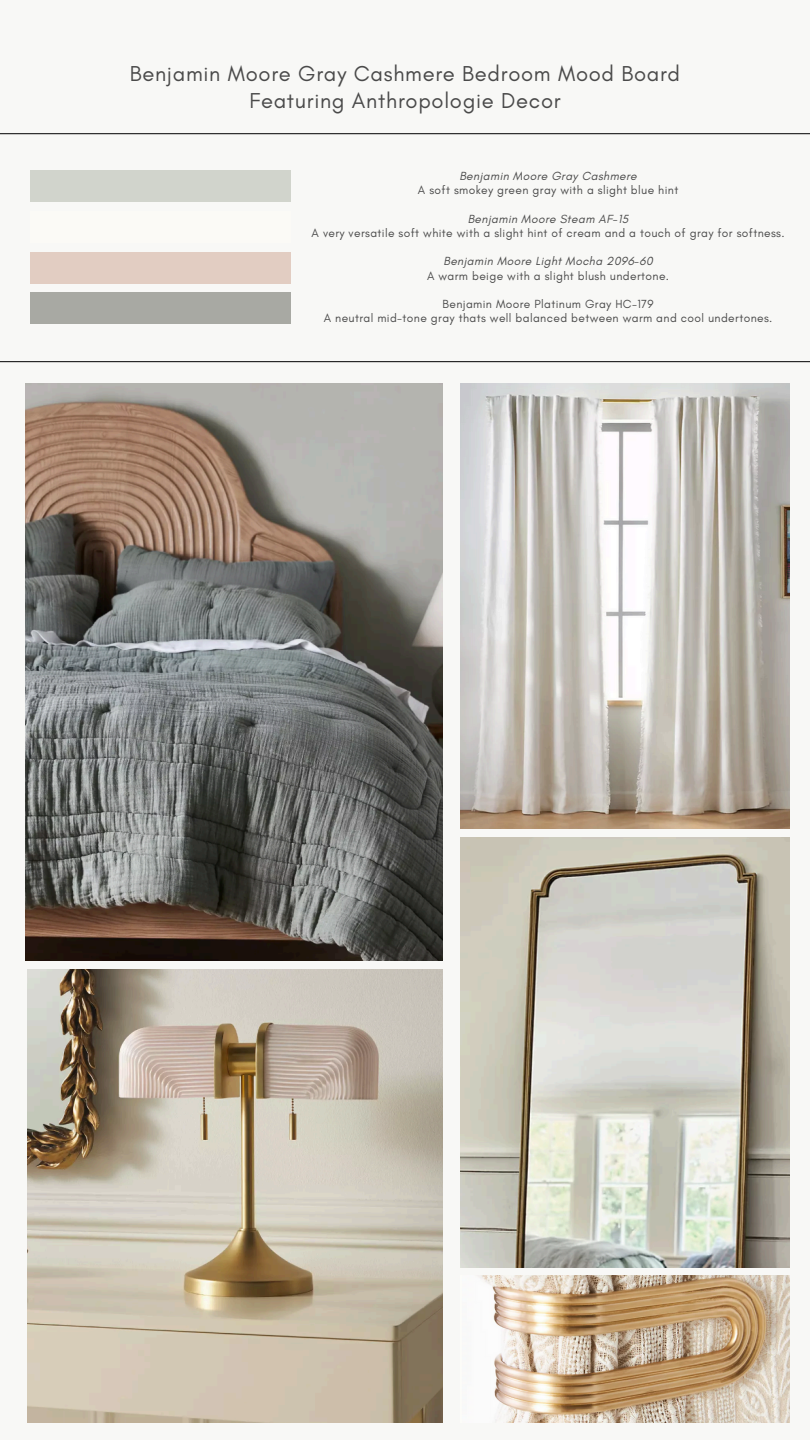
<style>
.page{position:relative;width:810px;height:1440px;background:#f8f8f6}
.page>*{position:absolute;margin:0;border:0;box-sizing:border-box;transform-origin:0 0}
.t1{font:22px/26.2px "Glacial Indifference";letter-spacing:.03em;color:#4a4a4a;text-align:center}
.t2{font:12px "Glacial Indifference";letter-spacing:.03em;color:#4a4a4a}
.t3{font:italic 12px "Glacial Indifference";letter-spacing:.03em;color:#4a4a4a}
</style>
<div class="page">
<div style="left:30px;top:171px;width:261px;height:31px;background:#d1d4cc"></div>
<hr style="left:0;top:133px;width:810px;height:1px;background:#000">
<hr style="left:0;top:361px;width:810px;height:1px;background:#000">
<div style="left:30px;top:252px;width:261px;height:31px;background:#e2cdc2"></div>
<div style="left:30px;top:293px;width:261px;height:31px;background:#a8a9a3"></div>
<img style="left:25px;top:383px;width:417px;height:577px">
<img style="left:461px;top:383px;width:329px;height:446px">
<img style="left:27px;top:969px;width:415px;height:453px">
<img style="left:461px;top:837px;width:329px;height:430px">
<img style="left:481px;top:1275px;width:309px;height:147px">
<p class="t1" style="left:130px;top:61px;width:552px">Benjamin Moore Gray Cashmere Bedroom Mood Board<br>Featuring Anthropologie Decor</p>
<p class="t3" style="left:459px;top:168px;width:179px">Benjamin Moore Gray Cashmere</p>
<p class="t2" style="left:418px;top:183px;width:262px">A soft smokey green gray with a slight blue hint</p>
<p class="t3" style="left:468px;top:211px;width:162px">Benjamin Moore Steam AF-15</p>
<p class="t2" style="left:312px;top:225px;width:475px">A very versatile soft white with a slight hint of cream and a touch of gray for softness.</p>
<p class="t3" style="left:444px;top:254px;width:211px">Benjamin Moore Light Mocha 2096-60</p>
<p class="t2" style="left:427px;top:268px;width:243px">A warm beige with a slight blush undertone.</p>
<p class="t2" style="left:443px;top:297px;width:213px">Benjamin Moore Platinum Gray HC-179</p>
<p class="t2" style="left:324px;top:311px;width:450px">A neutral mid-tone gray thats well balanced between warm and cool undertones.</p>
</div>
